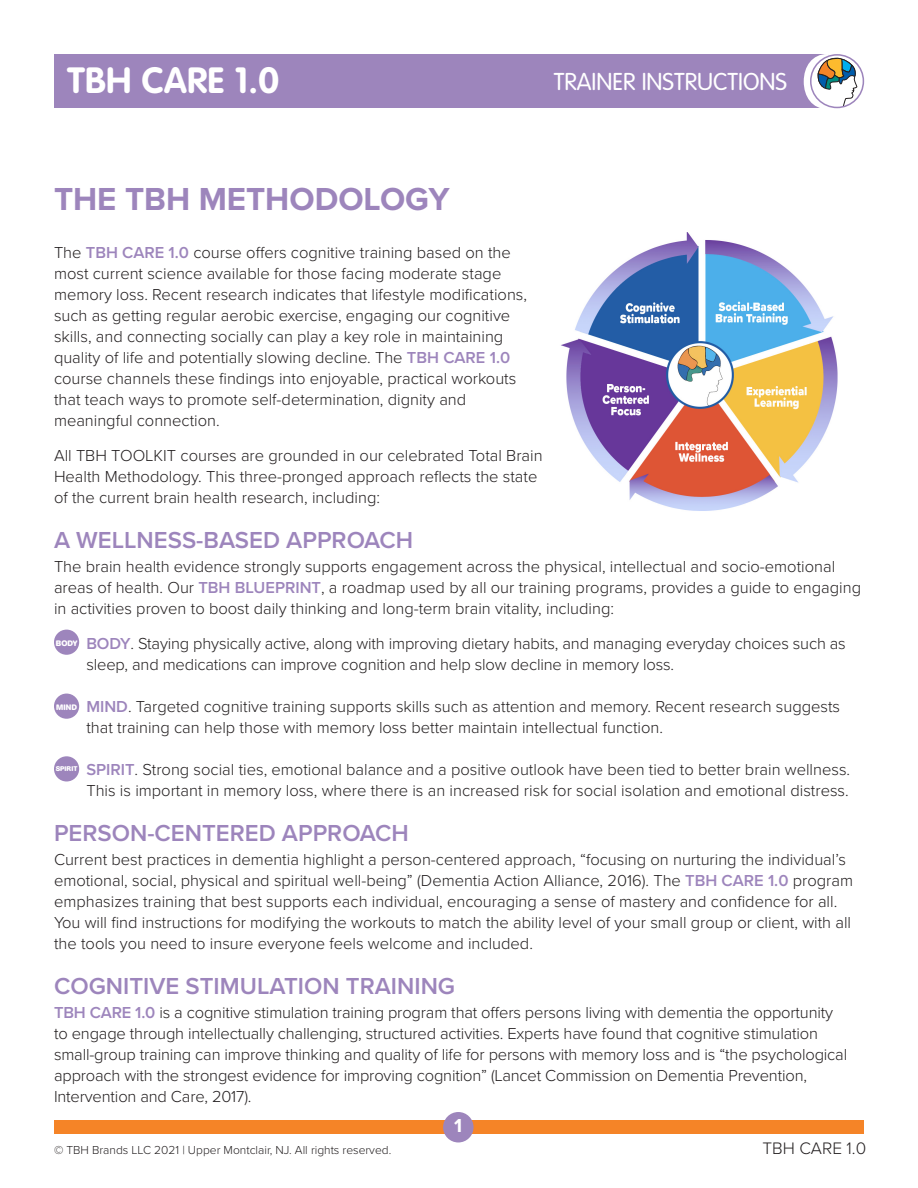
<style>
.page{position:relative;width:918px;height:1188px;background:#fff}
.page>*{position:absolute;margin:0;border:0;box-sizing:border-box;transform-origin:0 0}
.t1{font:700 36px "VAG Rounded";letter-spacing:.01em;color:#fff}
.t2{font:700 33px "Proxima Nova";color:#9d85bc}
.t3{font:600 24px "Proxima Nova";color:#9d85bc}
.Activity{font:300 24px "VAG Rounded";color:#fff}
.t4{font:700 19.5px "Proxima Nova";color:#fff}
.List_Paragraph{font:300 17.25px "Proxima Nova";color:#231f20}
.List_Paragraph-2{font:300 16.5px/21px "Proxima Nova";color:#231f20}
.Copyright{font:300 12px "Proxima Nova";color:#231f20}
.t5{font:700 7.95px "AG Book Rounded";letter-spacing:.01em;color:#fff}
.t6{font:700 6.75px "AG Book Rounded";color:#fff}
.s1{font-weight:600;color:#9d85bc}
</style>
<div class="page">
<div style="left:54px;top:756px;width:25px;height:26px;background:#9d85bc;border-radius:50%"></div>
<div style="left:54px;top:630px;width:25px;height:25px;background:#9d85bc;border-radius:50%"></div>
<div style="left:54px;top:694px;width:25px;height:25px;background:#9d85bc;border-radius:50%"></div>
<div style="left:54px;top:54px;width:775px;height:54px;background:#9d85bc"></div>
<svg style="left:804px;top:54px;width:53px;height:55px"></svg>
<div style="left:810px;top:54px;width:54px;height:54px;border:2px solid #9d85bc;border-radius:50%"></div>
<div style="left:54px;top:1120px;width:810px;height:14px;background:#f58427"></div>
<div style="left:443px;top:1112px;width:31px;height:30px;background:#9d85bc;border-radius:50%"></div>
<img style="left:561px;top:232px;width:277px;height:279px">
<p class="t1" style="left:68px;top:59px;width:213px">TBH CARE 1.0</p>
<p class="t2" style="left:54px;top:174px;width:397px">THE TBH METHODOLOGY</p>
<p class="Activity" style="left:554px;top:68px;width:235px">TRAINER INSTRUCTIONS</p>
<p class="List_Paragraph-2" style="left:54px;top:241px;width:475px">The <span class="s1">TBH CARE 1.0</span> course offers cognitive training based on the most current science available for those facing moderate stage memory loss. Recent research indicates that lifestyle modifications, such as getting regular aerobic exercise, engaging our cognitive skills, and connecting socially can play a key role in maintaining quality of life and potentially slowing decline. The <span class="s1">TBH CARE 1.0 </span>course channels these findings into enjoyable, practical workouts that teach ways to promote self-determination, dignity and meaningful connection.</p>
<p class="List_Paragraph-2" style="left:54px;top:444px;width:490px">All TBH TOOLKIT courses are grounded in our celebrated Total Brain<br>Health Methodology. This three-pronged approach reflects the state of the current brain health research, including:</p>
<p class="t3" style="left:54px;top:522px;width:361px">A WELLNESS-BASED APPROACH</p>
<p class="List_Paragraph-2" style="left:54px;top:555px;width:809px">The brain health evidence strongly supports engagement across the physical, intellectual and socio-emotional areas of health. Our <span class="s1">TBH BLUEPRINT</span>, a roadmap used by all our training programs, provides a guide to engaging in activities proven to boost daily thinking and long-term brain vitality, including:</p>
<p class="List_Paragraph-2" style="left:86px;top:632px;width:761px"><span class="s1">BODY</span>. Staying physically active, along with improving dietary habits, and managing everyday choices such as sleep, and medications can improve cognition and help slow decline in memory loss.</p>
<p class="List_Paragraph-2" style="left:86px;top:695px;width:755px"><span class="s1">MIND</span>. Targeted cognitive training supports skills such as attention and memory. Recent research suggests that training can help those with memory loss better maintain intellectual function.</p>
<p class="List_Paragraph-2" style="left:86px;top:758px;width:765px"><span class="s1">SPIRIT</span>. Strong social ties, emotional balance and a positive outlook have been tied to better brain wellness.<br>This is important in memory loss, where there is an increased risk for social isolation and emotional distress.</p>
<p class="t3" style="left:54px;top:815px;width:356px">PERSON-CENTERED APPROACH</p>
<p class="List_Paragraph-2" style="left:54px;top:848px;width:801px">Current best practices in dementia highlight a person-centered approach, “focusing on nurturing the individual’s emotional, social, physical and spiritual well-being” (Dementia Action Alliance, 2016). The <span class="s1">TBH CARE 1.0</span> program emphasizes training that best supports each individual, encouraging a sense of mastery and confidence for all.<br>You will find instructions for modifying the workouts to match the ability level of your small group or client, with all the tools you need to insure everyone feels welcome and included.</p>
<p class="t3" style="left:54px;top:968px;width:403px">COGNITIVE STIMULATION TRAINING</p>
<p class="List_Paragraph-2" style="left:54px;top:1001px;width:795px"><span class="s1">TBH CARE 1.0</span> is a cognitive stimulation training program that offers persons living with dementia the opportunity to engage through intellectually challenging, structured activities. Experts have found that cognitive stimulation small-group training can improve thinking and quality of life for persons with memory loss and is “the psychological approach with the strongest evidence for improving cognition” (Lancet Commission on Dementia Prevention, Intervention and Care, 2017).</p>
<p class="t5" style="left:56px;top:638px;width:23px">BODY</p>
<p class="t5" style="left:56px;top:702px;width:23px">MIND</p>
<p class="t6" style="left:56px;top:765px;width:23px">SPIRIT</p>
<p class="Copyright" style="left:54px;top:1141px;width:339px">© TBH Brands LLC 2021 | Upper Montclair, NJ. All rights reserved.</p>
<p class="t4" style="left:454px;top:1111px;width:10px">1</p>
<p class="List_Paragraph" style="left:763px;top:1135px;width:105px">TBH CARE 1.0</p>
</div>
